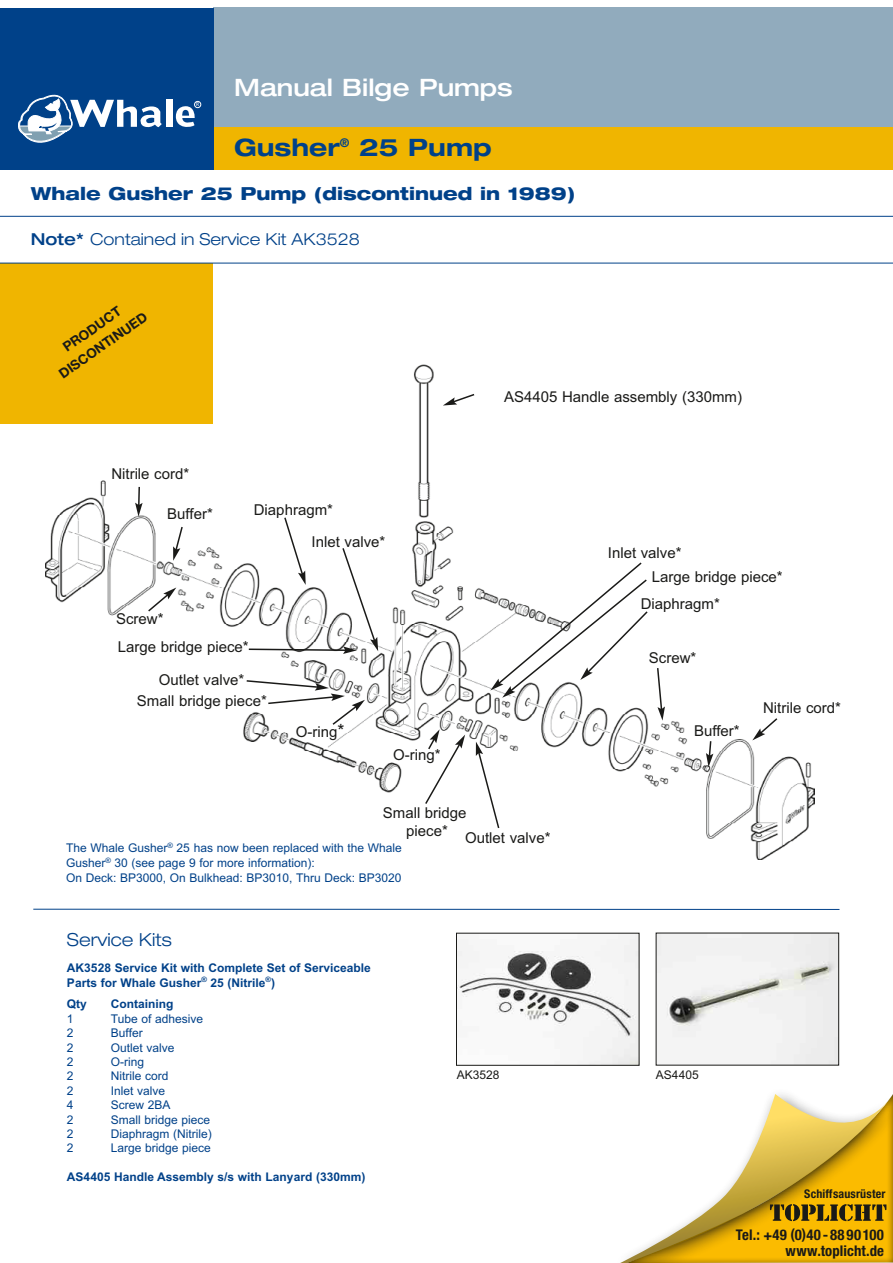
<style>
.page{position:relative;width:893px;height:1263px;background:#fff}
.page>*{position:absolute;margin:0;border:0;box-sizing:border-box;transform-origin:0 0}
.t1{font:500 expanded 24px "Helvetica Neue";color:#fff}
.t2{font:700 expanded 24px "Helvetica Neue";color:#004189}
.t3{font:800 expanded 18px "Helvetica Neue";color:#004189}
.t4{font:300 expanded 18px "Helvetica Neue";color:#004189}
.t5{font:300 expanded 16.5px "Helvetica Neue";color:#004189}
.t6{font:15px/31.7px "Arial";color:#1a1a18}
.t7{font:700 condensed 14.7px/15.8px "Helvetica Neue LTW1 G";letter-spacing:.01em;color:#1a1a18;text-align:right}
.t8{font:700 13.5px/19.4px "Helvetica Neue";color:#1a1a18;text-align:center}
.t9{font:12px/15px "Arial";color:#004189}
.t10{font:700 12px/14.4px "Arial";color:#004189}
.t11{font:700 condensed 12px "Helvetica Neue LTW1 G";letter-spacing:.015em;color:#1a1a18}
.t12{font:12px "Arial";color:#1a1a18}
.t13{font:5.25px "Geneva";color:#fff}
.s1{font-weight:500}
.s2{font-size:18px}
</style>
<div class="page">
<img style="left:45px;top:405px;width:770px;height:454px">
<svg style="left:443px;top:394px;width:32px;height:11px"></svg>
<svg style="left:490px;top:561px;width:159px;height:137px"></svg>
<svg style="left:656px;top:666px;width:9px;height:55px"></svg>
<svg style="left:706px;top:740px;width:7px;height:27px"></svg>
<svg style="left:752px;top:717px;width:27px;height:23px"></svg>
<svg style="left:476px;top:742px;width:24px;height:88px"></svg>
<svg style="left:424px;top:729px;width:41px;height:77px"></svg>
<svg style="left:245px;top:679px;width:120px;height:47px"></svg>
<svg style="left:247px;top:516px;width:131px;height:138px"></svg>
<svg style="left:135px;top:485px;width:49px;height:138px"></svg>
<div style="left:213px;top:127px;width:680px;height:43px;background:#f0b500"></div>
<div style="left:213px;top:8px;width:680px;height:119px;background:#91abbd"></div>
<div style="left:0;top:8px;width:213px;height:162px;background:#004189"></div>
<div style="left:166px;top:100px;width:6px;height:27px;background:#fff"></div>
<svg style="left:176px;top:106px;width:19px;height:21px"></svg>
<svg style="left:18px;top:95px;width:144px;height:48px"></svg>
<div style="left:194px;top:101px;width:7px;height:7px;border:1px solid #fff;border-radius:50%"></div>
<hr style="left:33px;top:909px;width:806px;height:1px;background:#004189">
<img style="left:658px;top:935px;width:179px;height:128px">
<img style="left:458px;top:935px;width:179px;height:128px">
<div style="left:0;top:263px;width:213px;height:161px;background:#f0b500"></div>
<div style="left:393px;top:364px;width:50px;height:156px;background:#fff"></div>
<img style="left:414px;top:364px;width:20px;height:154px">
<hr style="left:0;top:216px;width:893px;height:1px;background:#004189">
<hr style="left:0;top:263px;width:893px;height:1px;background:#004189">
<svg style="left:620px;top:1094px;width:273px;height:169px"></svg>
<svg style="left:770px;top:1204px;width:116px;height:17px;background:#81640c"></svg>
<h1 class="t1" style="left:234px;top:72px;width:280px">Manual Bilge Pumps</h1>
<h1 class="t2" style="left:234px;top:132px;width:259px">Gusher<sup>®</sup> 25 Pump</h1>
<h2 class="t3" style="left:31px;top:182px;width:546px">Whale Gusher 25 Pump (discontinued in 1989)</h2>
<h3 class="t5" style="left:31px;top:230px;width:330px"><span class="s1">Note*</span> Contained in Service Kit AK3528</h3>
<p class="t13" style="left:196px;top:100px;width:5px">R</p>
<p class="t8" style="left:44px;top:351px;width:102px;rotate:-35deg">PRODUCT<br>DISCONTINUED</p>
<p class="t6" style="left:111px;top:458px;width:79px">Nitrile cord*</p>
<p class="t6" style="left:167px;top:498px;width:47px">Buffer*</p>
<p class="t6" style="left:312px;top:494px;width:75px;text-indent:-58px">Diaphragm*<br>Inlet valve*</p>
<p class="t6" style="left:116px;top:603px;width:49px">Screw*</p>
<p class="t6" style="left:118px;top:631px;width:132px;line-height:32.5px;text-align:right">Large bridge piece*<br>Outlet valve*</p>
<p class="t6" style="left:137px;top:685px;width:132px">Small bridge piece*</p>
<p class="t6" style="left:296px;top:716px;width:50px">O-ring<span class="s2">*</span></p>
<p class="t6" style="left:393px;top:739px;width:49px">O-ring*</p>
<p class="t6" style="left:504px;top:381px;width:240px">AS4405 Handle assembly (330mm)</p>
<p class="t6" style="left:608px;top:537px;width:75px">Inlet valve*</p>
<p class="t6" style="left:652px;top:561px;width:132px">Large bridge piece*</p>
<p class="t6" style="left:641px;top:588px;width:81px">Diaphragm*</p>
<p class="t6" style="left:649px;top:642px;width:49px">Screw*</p>
<p class="t6" style="left:694px;top:715px;width:47px">Buffer*</p>
<p class="t6" style="left:763px;top:692px;width:79px">Nitrile cord*</p>
<p class="t6" style="left:383px;top:804px;width:85px;line-height:18px;text-align:center">Small bridge piece*</p>
<p class="t6" style="left:465px;top:822px;width:87px">Outlet valve*</p>
<p class="t9" style="left:66px;top:841px;width:337px">The Whale Gusher<sup>®</sup> 25 has now been replaced with the Whale<br>Gusher<sup>®</sup> 30 (see page 9 for more information):<br>On Deck: BP3000, On Bulkhead: BP3010, Thru Deck: BP3020</p>
<h2 class="t4" style="left:67px;top:929px;width:106px">Service Kits</h2>
<p class="t10" style="left:67px;top:961px;width:305px">AK3528 Service Kit with Complete Set of Serviceable<br>Parts for Whale Gusher<sup>®</sup> 25 (Nitrile<sup>®</sup>)</p>
<p class="t10" style="left:67px;top:997px;width:22px">Qty</p>
<p class="t10" style="left:111px;top:997px;width:64px">Containing</p>
<p class="t9" style="left:67px;top:1011px;width:8px">1</p>
<p class="t9" style="left:111px;top:1011px;width:94px">Tube of adhesive</p>
<p class="t9" style="left:67px;top:1025px;width:8px">2</p>
<p class="t9" style="left:111px;top:1025px;width:33px">Buffer</p>
<p class="t9" style="left:67px;top:1040px;width:8px">2</p>
<p class="t9" style="left:111px;top:1040px;width:65px">Outlet valve</p>
<p class="t9" style="left:67px;top:1054px;width:8px">2</p>
<p class="t9" style="left:111px;top:1054px;width:35px">O-ring</p>
<p class="t9" style="left:67px;top:1069px;width:8px">2</p>
<p class="t9" style="left:111px;top:1069px;width:59px">Nitrile cord</p>
<p class="t9" style="left:67px;top:1083px;width:8px">2</p>
<p class="t9" style="left:111px;top:1083px;width:56px">Inlet valve</p>
<p class="t9" style="left:67px;top:1097px;width:8px">4</p>
<p class="t9" style="left:111px;top:1097px;width:61px">Screw 2BA</p>
<p class="t9" style="left:67px;top:1112px;width:8px">2</p>
<p class="t9" style="left:111px;top:1112px;width:101px">Small bridge piece</p>
<p class="t9" style="left:67px;top:1126px;width:8px">2</p>
<p class="t9" style="left:111px;top:1126px;width:103px">Diaphragm (Nitrile)</p>
<p class="t9" style="left:67px;top:1141px;width:8px">2</p>
<p class="t9" style="left:111px;top:1141px;width:102px">Large bridge piece</p>
<p class="t10" style="left:67px;top:1170px;width:300px">AS4405 Handle Assembly s/s with Lanyard (330mm)</p>
<p class="t12" style="left:457px;top:1066px;width:44px">AK3528</p>
<p class="t12" style="left:656px;top:1066px;width:44px">AS4405</p>
<p class="t11" style="left:804px;top:1187px;width:83px">Schiffsausrüster</p>
<p class="t7" style="left:736px;top:1227px;width:150px">Tel.: +49 (0)40-8890100 www.toplicht.de</p>
</div>
